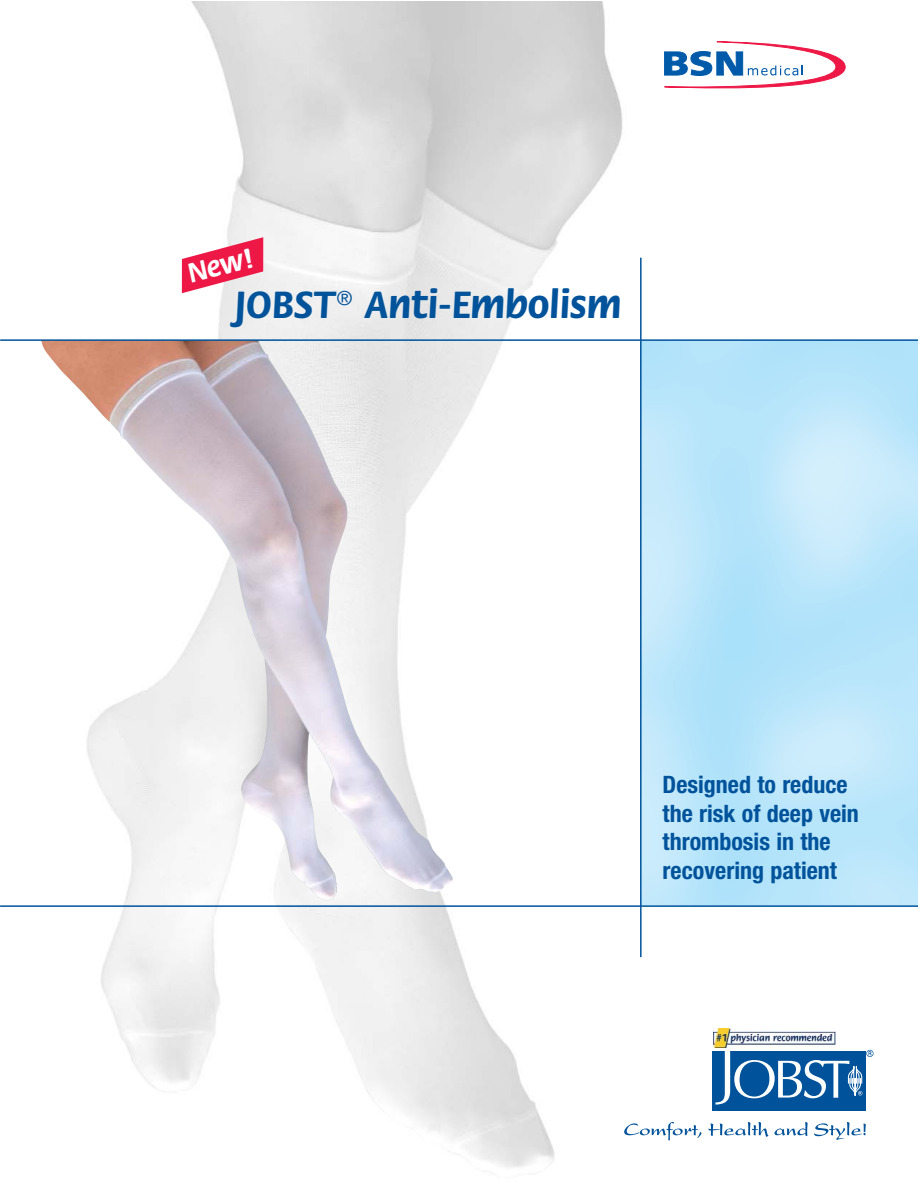
<style>
.page{position:relative;width:918px;height:1188px;background:#fff}
.page>*{position:absolute;margin:0;border:0;box-sizing:border-box;transform-origin:0 0}
.t1{font:700 40.5px "Flora";color:#00539b}
.t2{font:700 29.4px "Flora";color:#fff}
.t3{font:700 condensed 24px/28.8px "Helvetica Neue";color:#00539b}
</style>
<div class="page">
<img style="left:100px;top:2px;width:647px;height:1170px">
<img style="left:642px;top:341px;width:276px;height:564px">
<svg style="left:182px;top:237px;width:81px;height:56px"></svg>
<img style="left:41px;top:341px;width:413px;height:560px">
<hr style="left:0;top:339px;width:918px;height:2px;background:#00539b">
<hr style="left:640px;top:258px;width:2px;height:699px;background:#00539b">
<div style="left:663px;top:34px;width:184px;height:62px;background:#fff"></div>
<svg style="left:664px;top:41px;width:181px;height:47px"></svg>
<img style="left:713px;top:1028px;width:123px;height:19px">
<div style="left:712px;top:1051px;width:153px;height:59px;background:#00529b"></div>
<svg style="left:624px;top:1122px;width:78px;height:18px"></svg>
<svg style="left:708px;top:1122px;width:60px;height:15px"></svg>
<svg style="left:774px;top:1122px;width:34px;height:14px"></svg>
<svg style="left:814px;top:1122px;width:52px;height:18px"></svg>
<svg style="left:715px;top:1050px;width:159px;height:55px"></svg>
<hr style="left:0;top:905px;width:918px;height:2px;background:#00539b">
<p class="t2" style="left:185px;top:262px;width:69px;rotate:-15deg">New!</p>
<h1 class="t1" style="left:235px;top:288px;width:388px">JOBST<sup>®</sup> Anti-Embolism</h1>
<p class="t3" style="left:663px;top:772px;width:198px">Designed to reduce the risk of deep vein thrombosis in the recovering patient</p>
</div>
